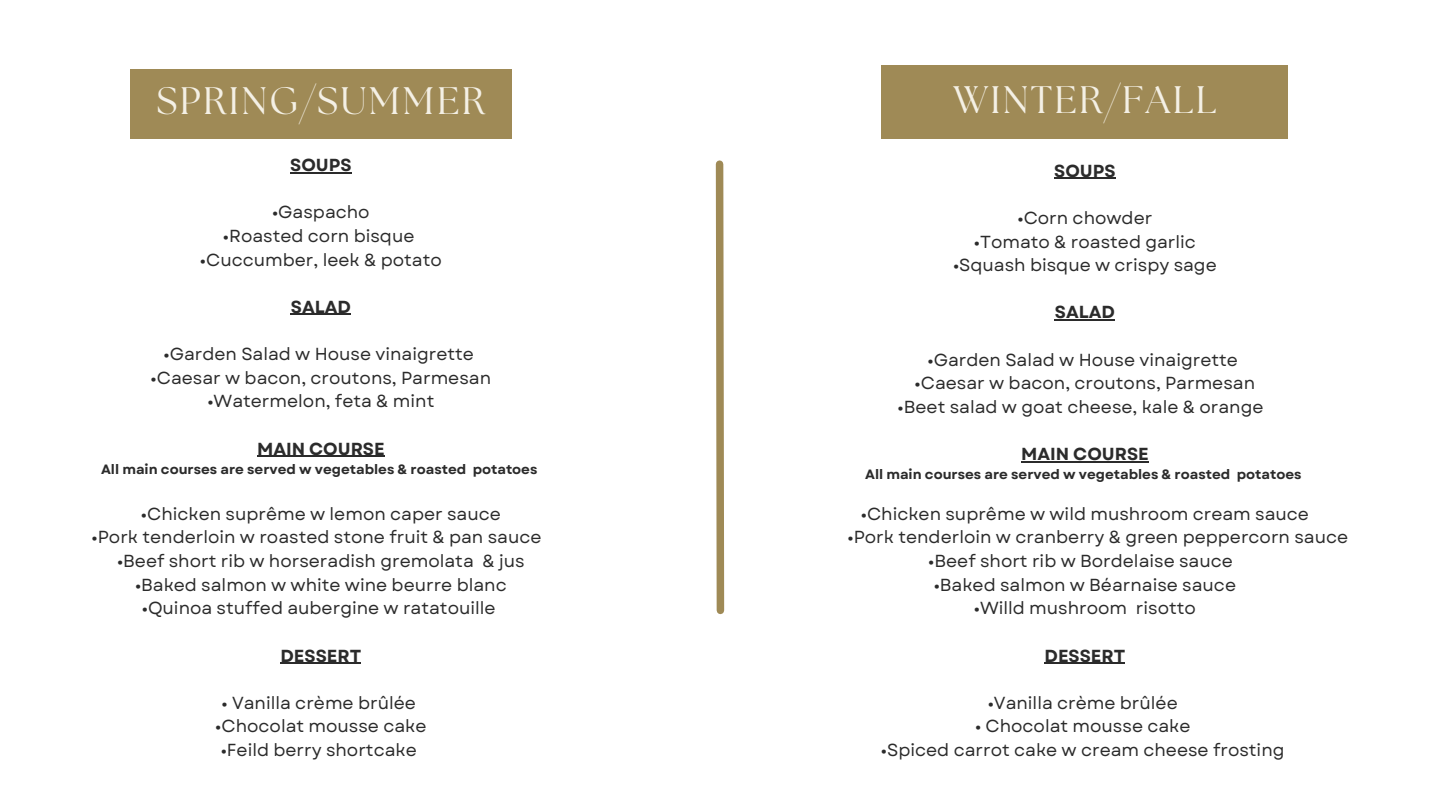
<style>
.page{position:relative;width:1440px;height:810px;background:#fff}
.page>*{position:absolute;margin:0;border:0;box-sizing:border-box;transform-origin:0 0}
.t1{font:38.2px "The Seasons";letter-spacing:.06em;color:#f4f0e5}
.t2{font:17.4px "Garet";color:#2b2b2b}
.t3{font:700 17.4px "Garet";color:#2b2b2b}
.t4{font:700 13.5px "Garet";color:#2b2b2b}
</style>
<div class="page">
<svg style="left:715px;top:160px;width:10px;height:455px"></svg>
<hr style="left:290px;top:172px;width:62px;height:1px;background:#2b2b2b">
<hr style="left:291px;top:314px;width:60px;height:1px;background:#2b2b2b">
<hr style="left:257px;top:456px;width:128px;height:1px;background:#2b2b2b">
<hr style="left:281px;top:663px;width:80px;height:1px;background:#2b2b2b">
<div style="left:882px;top:65px;width:406px;height:74px;background:#9f8a56"></div>
<div style="left:130px;top:69px;width:382px;height:70px;background:#9f8a56"></div>
<hr style="left:1054px;top:178px;width:62px;height:1px;background:#2b2b2b">
<hr style="left:1055px;top:320px;width:60px;height:1px;background:#2b2b2b">
<hr style="left:1021px;top:461px;width:128px;height:1px;background:#2b2b2b">
<hr style="left:1045px;top:663px;width:80px;height:1px;background:#2b2b2b">
<p class="t1" style="left:157px;top:84px;width:330px">SPRING/SUMMER</p>
<h3 class="t1" style="left:953px;top:82px;width:265px">WINTER/FALL</h3>
<h1 class="t3" style="left:1054px;top:158px;width:63px">SOUPS</h1>
<h2 class="t2" style="left:1017px;top:205px;width:136px">•Corn chowder</h2>
<h2 class="t2" style="left:974px;top:229px;width:224px">•Tomato &amp; roasted garlic</h2>
<h2 class="t2" style="left:953px;top:253px;width:265px">•Squash bisque w crispy sage</h2>
<h3 class="t3" style="left:1055px;top:300px;width:62px">SALAD</h3>
<h2 class="t2" style="left:927px;top:347px;width:312px">•Garden Salad w House vinaigrette</h2>
<h2 class="t2" style="left:915px;top:371px;width:342px">•Caesar w bacon, croutons, Parmesan</h2>
<h2 class="t2" style="left:898px;top:394px;width:367px">•Beet salad w goat cheese, kale &amp; orange</h2>
<h3 class="t3" style="left:1021px;top:442px;width:129px">MAIN COURSE</h3>
<p class="t4" style="left:865px;top:465px;width:438px">All main courses are served w vegetables &amp; roasted potatoes</p>
<p class="t2" style="left:861px;top:501px;width:450px">•Chicken suprême w wild mushroom cream sauce</p>
<p class="t2" style="left:848px;top:525px;width:502px">•Pork tenderloin w cranberry &amp; green peppercorn sauce</p>
<p class="t2" style="left:928px;top:548px;width:306px">•Beef short rib w Bordelaise sauce</p>
<p class="t2" style="left:934px;top:572px;width:304px">•Baked salmon w Béarnaise sauce</p>
<p class="t2" style="left:974px;top:596px;width:224px">•Willd mushroom risotto</p>
<h3 class="t3" style="left:1045px;top:643px;width:82px">DESSERT</h3>
<h2 class="t2" style="left:988px;top:690px;width:192px">•Vanilla crème brûlée</h2>
<h2 class="t2" style="left:975px;top:714px;width:217px">• Chocolat mousse cake</h2>
<h2 class="t2" style="left:881px;top:737px;width:405px">•Spiced carrot cake w cream cheese frosting</h2>
<h1 class="t3" style="left:290px;top:152px;width:63px">SOUPS</h1>
<h2 class="t2" style="left:272px;top:200px;width:99px">•Gaspacho</h2>
<h2 class="t2" style="left:223px;top:223px;width:193px">•Roasted corn bisque</h2>
<h2 class="t2" style="left:200px;top:247px;width:243px">•Cuccumber, leek &amp; potato</h2>
<h3 class="t3" style="left:291px;top:294px;width:62px">SALAD</h3>
<h2 class="t2" style="left:163px;top:341px;width:312px">•Garden Salad w House vinaigrette</h2>
<h2 class="t2" style="left:151px;top:365px;width:342px">•Caesar w bacon, croutons, Parmesan</h2>
<h2 class="t2" style="left:207px;top:389px;width:229px">•Watermelon, feta &amp; mint</h2>
<h3 class="t3" style="left:257px;top:436px;width:129px">MAIN COURSE</h3>
<p class="t4" style="left:101px;top:459px;width:438px">All main courses are served w vegetables &amp; roasted potatoes</p>
<p class="t2" style="left:141px;top:501px;width:361px">•Chicken suprême w lemon caper sauce</p>
<p class="t2" style="left:92px;top:525px;width:451px">•Pork tenderloin w roasted stone fruit &amp; pan sauce</p>
<p class="t2" style="left:117px;top:548px;width:409px">•Beef short rib w horseradish gremolata &amp; jus</p>
<p class="t2" style="left:135px;top:572px;width:373px">•Baked salmon w white wine beurre blanc</p>
<p class="t2" style="left:142px;top:596px;width:355px">•Quinoa stuffed aubergine w ratatouille</p>
<h3 class="t3" style="left:281px;top:643px;width:82px">DESSERT</h3>
<h2 class="t2" style="left:222px;top:690px;width:196px">• Vanilla crème brûlée</h2>
<h2 class="t2" style="left:215px;top:714px;width:213px">•Chocolat mousse cake</h2>
<h2 class="t2" style="left:221px;top:737px;width:198px">•Feild berry shortcake</h2>
</div>
